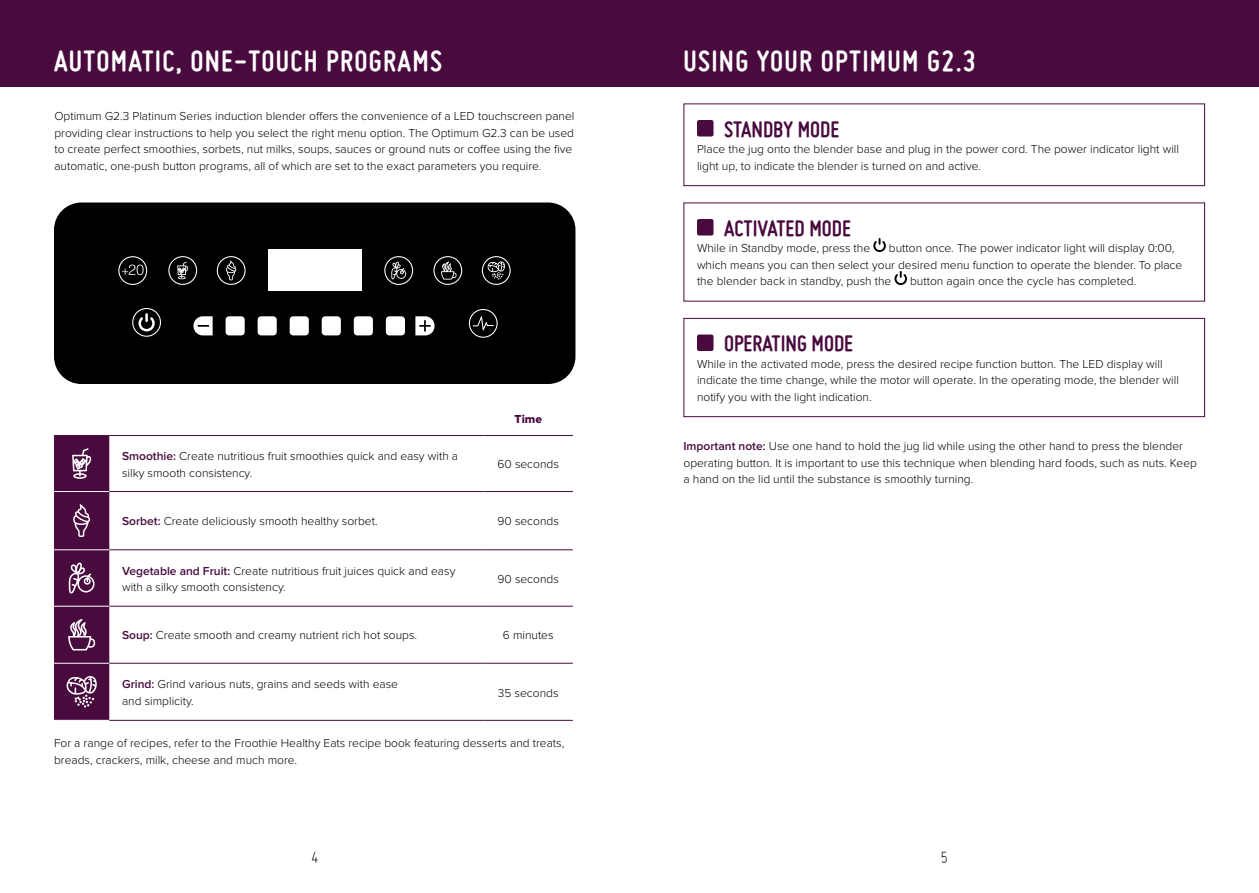
<style>
.page{position:relative;width:1259px;height:893px;background:#fff}
.page>*{position:absolute;margin:0;border:0;box-sizing:border-box;transform-origin:0 0}
.t1{font:700 31.5px "Miso";letter-spacing:.04em;color:#fff}
.t2{font:700 24px "Miso";color:#490a3e}
.t3{font:300 18px "Miso";color:#000}
.t4{font:300 12px/16.5px "Proxima Nova";color:#000}
.t5{font:12px "Proxima Nova Extrabld";color:#490a3e}
.s1{font-weight:600;color:#490a3e}
</style>
<div class="page">
<div style="left:0;top:0;width:1259px;height:87px;background:#490a3e"></div>
<hr style="left:109px;top:435px;width:374px;height:1px;background:#490a3e">
<hr style="left:483px;top:435px;width:90px;height:1px;background:#490a3e">
<hr style="left:109px;top:491px;width:374px;height:1px;background:#490a3e">
<hr style="left:483px;top:491px;width:90px;height:1px;background:#490a3e">
<hr style="left:109px;top:550px;width:374px;height:1px;background:#490a3e">
<hr style="left:483px;top:550px;width:90px;height:1px;background:#490a3e">
<hr style="left:109px;top:606px;width:374px;height:1px;background:#490a3e">
<hr style="left:483px;top:606px;width:90px;height:1px;background:#490a3e">
<hr style="left:109px;top:663px;width:374px;height:1px;background:#490a3e">
<hr style="left:483px;top:663px;width:90px;height:1px;background:#490a3e">
<hr style="left:109px;top:720px;width:374px;height:1px;background:#490a3e">
<hr style="left:483px;top:720px;width:90px;height:1px;background:#490a3e">
<svg style="left:54px;top:435px;width:55px;height:285px;background:#59204f"></svg>
<div style="left:697px;top:120px;width:16px;height:17px;background:#490a3e;border-radius:2px"></div>
<div style="left:683px;top:104px;width:522px;height:82px;border:1px solid #490a3e"></div>
<div style="left:697px;top:219px;width:16px;height:17px;background:#490a3e;border-radius:2px"></div>
<svg style="left:873px;top:238px;width:13px;height:14px"></svg>
<svg style="left:894px;top:271px;width:13px;height:14px"></svg>
<div style="left:697px;top:335px;width:16px;height:16px;background:#490a3e;border-radius:2px"></div>
<div style="left:683px;top:318px;width:522px;height:99px;border:1px solid #490a3e"></div>
<div style="left:54px;top:203px;width:521px;height:181px;background:#000;border-radius:27px"></div>
<svg style="left:482px;top:256px;width:29px;height:29px"></svg>
<svg style="left:433px;top:256px;width:29px;height:29px"></svg>
<svg style="left:217px;top:256px;width:29px;height:29px"></svg>
<svg style="left:384px;top:256px;width:29px;height:29px"></svg>
<svg style="left:168px;top:256px;width:29px;height:29px"></svg>
<svg style="left:118px;top:256px;width:29px;height:29px"></svg>
<svg style="left:132px;top:308px;width:29px;height:29px"></svg>
<svg style="left:193px;top:316px;width:20px;height:19px"></svg>
<svg style="left:415px;top:316px;width:19px;height:19px"></svg>
<div style="left:386px;top:316px;width:19px;height:19px;background:#fff;border-radius:4px"></div>
<div style="left:354px;top:316px;width:19px;height:19px;background:#fff;border-radius:4px"></div>
<div style="left:322px;top:316px;width:19px;height:19px;background:#fff;border-radius:4px"></div>
<div style="left:290px;top:316px;width:19px;height:19px;background:#fff;border-radius:4px"></div>
<div style="left:258px;top:316px;width:19px;height:19px;background:#fff;border-radius:4px"></div>
<div style="left:225px;top:316px;width:20px;height:19px;background:#fff;border-radius:4px"></div>
<div style="left:268px;top:249px;width:93px;height:42px;background:#fff"></div>
<svg style="left:469px;top:309px;width:28px;height:29px"></svg>
<h1 class="t1" style="left:54px;top:43px;width:389px">AUTOMATIC, ONE-TOUCH PROGRAMS</h1>
<p class="t4" style="left:54px;top:108px;width:521px">Optimum G2.3 Platinum Series induction blender offers the convenience of a LED touchscreen panel providing clear instructions to help you select the right menu option. The Optimum G2.3 can be used to create perfect smoothies, sorbets, nut milks, soups, sauces or ground nuts or coffee using the five automatic, one-push button programs, all of which are set to the exact parameters you require.</p>
<p class="t5" style="left:514px;top:412px;width:29px">Time</p>
<p class="t4" style="left:122px;top:448px;width:338px"><span class="s1">Smoothie:</span> Create nutritious fruit smoothies quick and easy with a silky smooth consistency.</p>
<p class="t4" style="left:497px;top:456px;width:63px">60 seconds</p>
<p class="t4" style="left:122px;top:513px;width:257px"><span class="s1">Sorbet:</span> Create deliciously smooth healthy sorbet.</p>
<p class="t4" style="left:497px;top:513px;width:63px">90 seconds</p>
<p class="t4" style="left:122px;top:562px;width:335px"><span class="s1">Vegetable and Fruit:</span> Create nutritious fruit juices quick and easy with a silky smooth consistency.</p>
<p class="t4" style="left:497px;top:571px;width:63px">90 seconds</p>
<p class="t4" style="left:122px;top:627px;width:297px"><span class="s1">Soup:</span> Create smooth and creamy nutrient rich hot soups.</p>
<p class="t4" style="left:503px;top:627px;width:52px">6 minutes</p>
<p class="t4" style="left:122px;top:676px;width:277px"><span class="s1">Grind:</span> Grind various nuts, grains and seeds with ease and simplicity.</p>
<p class="t4" style="left:498px;top:684px;width:62px">35 seconds</p>
<p class="t4" style="left:54px;top:735px;width:512px">For a range of recipes, refer to the Froothie Healthy Eats recipe book featuring desserts and treats, breads, crackers, milk, cheese and much more.</p>
<h1 class="t1" style="left:683px;top:43px;width:294px">USING YOUR OPTIMUM G2.3</h1>
<h2 class="t2" style="left:724px;top:115px;width:117px">STANDBY MODE</h2>
<p class="t4" style="left:697px;top:141px;width:483px">Place the jug onto the blender base and plug in the power cord. The power indicator light will light up, to indicate the blender is turned on and active.</p>
<h2 class="t2" style="left:724px;top:214px;width:128px">ACTIVATED MODE</h2>
<p class="t4" style="left:697px;top:240px;width:175px">While in Standby mode, press the</p>
<p class="t4" style="left:697px;top:240px;width:487px;text-indent:192px">button once. The power indicator light will display 0:00, which means you can then select your desired menu function to operate the blender. To place the blender back in standby, push the</p>
<p class="t4" style="left:910px;top:273px;width:228px">button again once the cycle has completed.</p>
<h2 class="t2" style="left:724px;top:330px;width:131px">OPERATING MODE</h2>
<p class="t4" style="left:697px;top:355px;width:483px">While in the activated mode, press the desired recipe function button. The LED display will indicate the time change, while the motor will operate. In the operating mode, the blender will notify you with the light indication.</p>
<p class="t4" style="left:683px;top:438px;width:515px"><span class="s1">Important note:</span> Use one hand to hold the jug lid while using the other hand to press the blender operating button. It is important to use this technique when blending hard foods, such as nuts. Keep a hand on the lid until the substance is smoothly turning.</p>
<h3 class="t3" style="left:311px;top:847px;width:9px">4</h3>
<h3 class="t3" style="left:940px;top:847px;width:9px">5</h3>
</div>
